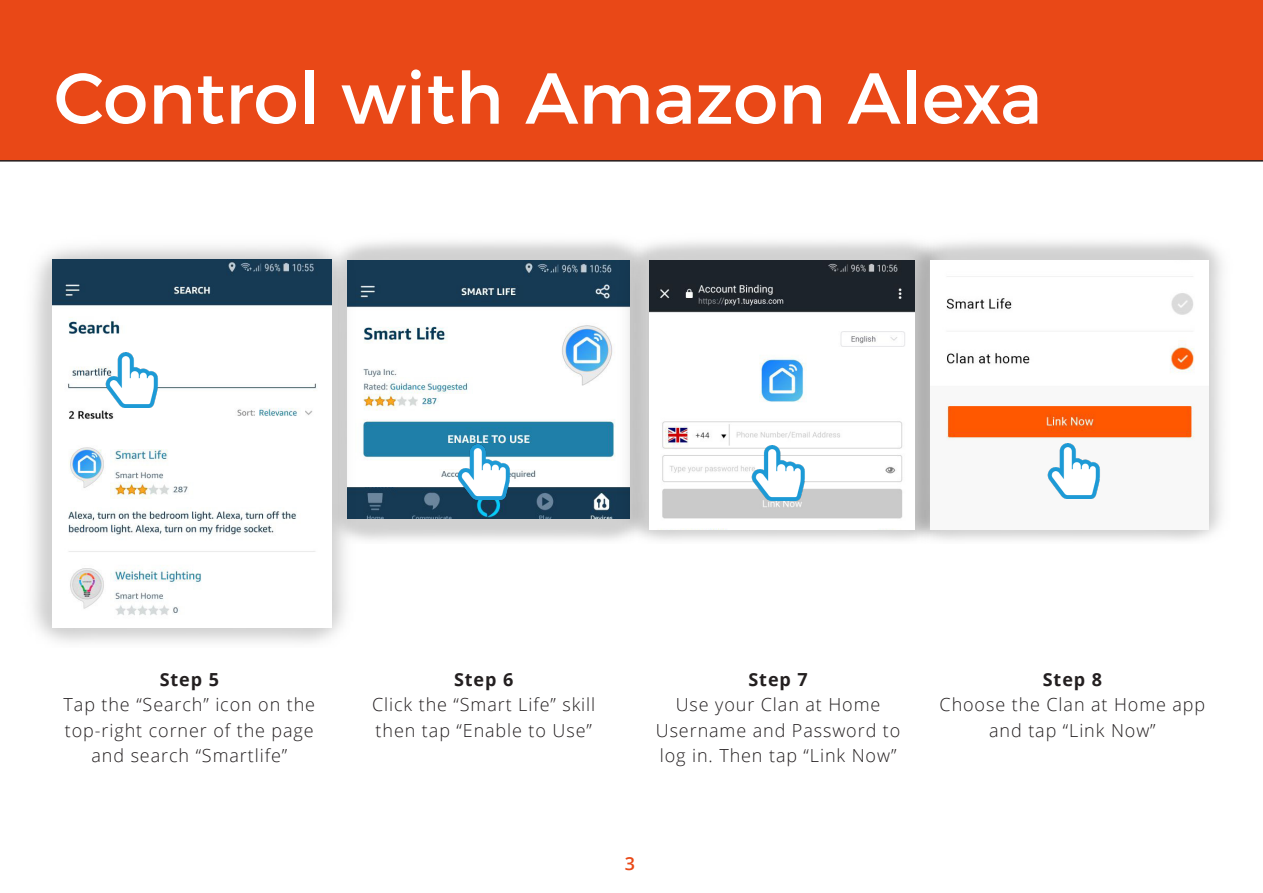
<style>
.page{position:relative;width:1263px;height:893px;background:#fff}
.page>*{position:absolute;margin:0;border:0;box-sizing:border-box;transform-origin:0 0}
.t1{font:72px "Montserrat";color:#fff}
.t2{font:300 18px/25.5px "Open Sans";letter-spacing:.05em;color:#231f20;text-align:center}
.t3{font:700 18px "Open Sans";letter-spacing:.05em;color:#231f20}
.t4{font:600 18px "Open Sans";color:#e94817}
</style>
<div class="page">
<img style="left:437px;top:260px;width:106px;height:221px">
<img style="left:437px;top:487px;width:106px;height:32px">
<img style="left:543px;top:238px;width:488px;height:305px">
<img style="left:33px;top:238px;width:404px;height:405px">
<div style="left:0;top:0;width:1263px;height:162px;background:#e94817"></div>
<img style="left:53px;top:259px;width:278px;height:368px">
<img style="left:649px;top:260px;width:265px;height:269px">
<img style="left:930px;top:261px;width:279px;height:268px">
<img style="left:105px;top:352px;width:55px;height:55px">
<img style="left:457px;top:444px;width:55px;height:56px">
<img style="left:752px;top:445px;width:55px;height:56px">
<img style="left:1047px;top:443px;width:55px;height:56px">
<h1 class="t1" style="left:54px;top:40px;width:990px">Control with Amazon Alexa</h1>
<p class="t3" style="left:160px;top:666px;width:61px">Step 5</p>
<p class="t2" style="left:64px;top:691px;width:253px">Tap the “Search” icon on the top-right corner of the page and search “Smartlife”</p>
<p class="t3" style="left:454px;top:666px;width:61px">Step 6</p>
<p class="t2" style="left:372px;top:691px;width:225px;text-align:left">Click the “Smart Life” skill then tap “Enable to Use”</p>
<p class="t3" style="left:748px;top:666px;width:61px">Step 7</p>
<p class="t2" style="left:656px;top:691px;width:246px">Use your Clan at Home<br>Username and Password to log in. Then tap “Link Now”</p>
<p class="t4" style="left:625px;top:851px;width:12px">3</p>
<p class="t3" style="left:1043px;top:666px;width:61px">Step 8</p>
<p class="t2" style="left:939px;top:691px;width:267px">Choose the Clan at Home app and tap “Link Now”</p>
</div>
